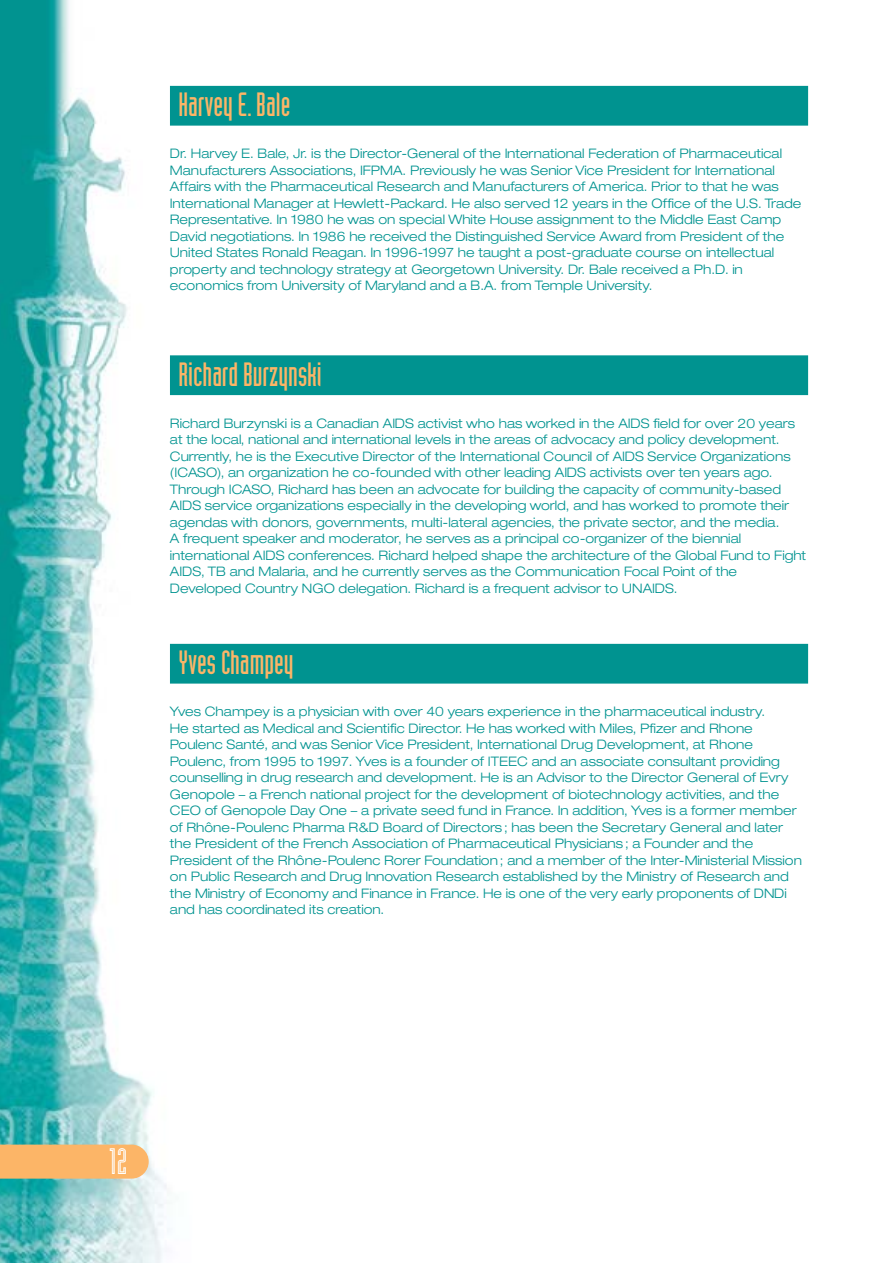
<style>
.page{position:relative;width:893px;height:1263px;background:#fff}
.page>*{position:absolute;margin:0;border:0;box-sizing:border-box;transform-origin:0 0}
.t1{font:36px "Industria Inline";color:#fff}
.t2{font:33px "Industria Solid";color:#fcb567}
.t3{font:300 expanded 13.2px/16.5px "Helvetica Neue";letter-spacing:.005em;color:#009390}
</style>
<div class="page">
<img style="left:0;top:1px;width:214px;height:1262px">
<div style="left:0;top:1145px;width:149px;height:34px;background:#fcb567"></div>
<div style="left:170px;top:86px;width:638px;height:40px;background:#009390"></div>
<div style="left:170px;top:355px;width:638px;height:40px;background:#009390"></div>
<div style="left:170px;top:644px;width:638px;height:40px;background:#009390"></div>
<h2 class="t2" style="left:178px;top:92px;width:113px">Harvey E. Bale</h2>
<p class="t3" style="left:170px;top:146px;width:633px">Dr. Harvey E. Bale, Jr. is the Director-General of the International Federation of Pharmaceutical Manufacturers Associations, IFPMA. Previously he was Senior Vice President for International Affairs with the Pharmaceutical Research and Manufacturers of America. Prior to that he was International Manager at Hewlett-Packard. He also served 12 years in the Office of the U.S. Trade Representative. In 1980 he was on special White House assignment to the Middle East Camp David negotiations. In 1986 he received the Distinguished Service Award from President of the United States Ronald Reagan. In 1996-1997 he taught a post-graduate course on intellectual property and technology strategy at Georgetown University. Dr. Bale received a Ph.D. in economics from University of Maryland and a B.A. from Temple University.</p>
<h2 class="t2" style="left:178px;top:362px;width:145px">Richard Burzynski</h2>
<p class="t3" style="left:170px;top:416px;width:637px">Richard Burzynski is a Canadian AIDS activist who has worked in the AIDS field for over 20 years at the local, national and international levels in the areas of advocacy and policy development.<br>Currently, he is the Executive Director of the International Council of AIDS Service Organizations (ICASO), an organization he co-founded with other leading AIDS activists over ten years ago.<br>Through ICASO, Richard has been an advocate for building the capacity of community-based AIDS service organizations especially in the developing world, and has worked to promote their agendas with donors, governments, multi-lateral agencies, the private sector, and the media.<br>A frequent speaker and moderator, he serves as a principal co-organizer of the biennial international AIDS conferences. Richard helped shape the architecture of the Global Fund to Fight AIDS, TB and Malaria, and he currently serves as the Communication Focal Point of the Developed Country NGO delegation. Richard is a frequent advisor to UNAIDS.</p>
<h2 class="t2" style="left:178px;top:650px;width:117px">Yves Champey</h2>
<p class="t3" style="left:170px;top:704px;width:633px">Yves Champey is a physician with over 40 years experience in the pharmaceutical industry.<br>He started as Medical and Scientific Director. He has worked with Miles, Pfizer and Rhone Poulenc Santé, and was Senior Vice President, International Drug Development, at Rhone Poulenc, from 1995 to 1997. Yves is a founder of ITEEC and an associate consultant providing counselling in drug research and development. He is an Advisor to the Director General of Evry Genopole – a French national project for the development of biotechnology activities, and the CEO of Genopole Day One – a private seed fund in France. In addition, Yves is a former member of Rhône-Poulenc Pharma R&amp;D Board of Directors; has been the Secretary General and later the President of the French Association of Pharmaceutical Physicians; a Founder and the President of the Rhône-Poulenc Rorer Foundation; and a member of the Inter-Ministerial Mission on Public Research and Drug Innovation Research established by the Ministry of Research and the Ministry of Economy and Finance in France. He is one of the very early proponents of DNDi and has coordinated its creation.</p>
<h1 class="t1" style="left:109px;top:1148px;width:19px">12</h1>
</div>
